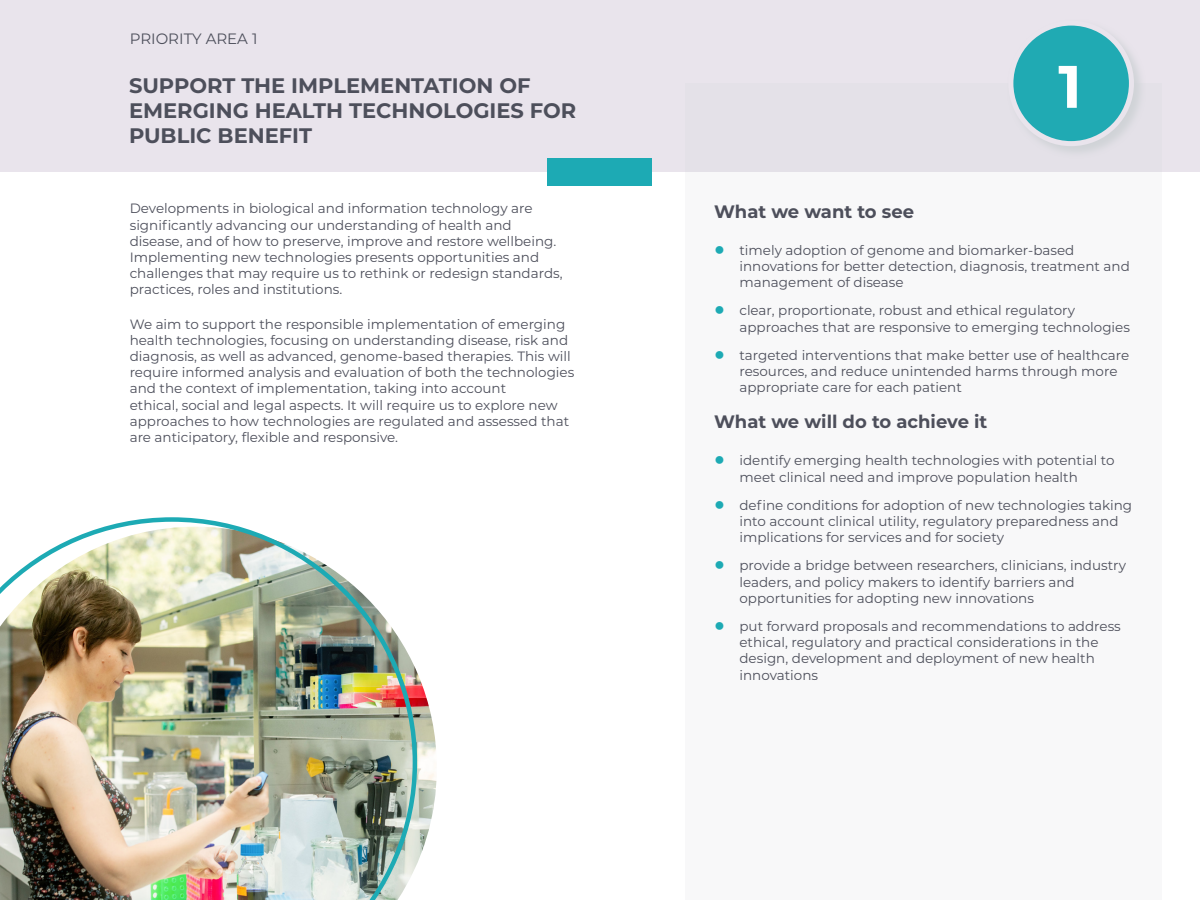
<style>
.page{position:relative;width:1200px;height:900px;background:#fff}
.page>*{position:absolute;margin:0;border:0;box-sizing:border-box;transform-origin:0 0}
.Number{font:700 59.85px "Montserrat";color:#fff}
.Priority_area_title{font:700 21px/25.2px "Montserrat";color:#4d4f5b}
.What_we{font:700 18px "Montserrat";color:#4d4f5b}
.Priority_area{font:15px "Montserrat";color:#4d4f5b}
.t1{font:13.5px/16.2px "Montserrat";color:#4d4f5b}
.s1{font-family:"Impact";font-size:18px;color:#1daab4}
</style>
<div class="page">
<div style="left:0;top:0;width:1200px;height:172px;background:#e9e4ec"></div>
<div style="left:1006px;top:19px;width:140px;height:139px;background:#cacfd2;opacity:.75"></div>
<div style="left:1011px;top:23px;width:120px;height:121px;background:#20aab3;border-radius:50%"></div>
<div style="left:1008px;top:21px;width:126px;height:125px;border:5px solid #e9e4ec;border-radius:50%"></div>
<div style="left:548px;top:159px;width:104px;height:27px;background:#1daab4"></div>
<img style="left:417px;top:672px;width:20px;height:191px">
<img style="left:0;top:517px;width:417px;height:383px">
<p class="Priority_area" style="left:130px;top:29px;width:129px">PRIORITY AREA 1</p>
<p class="Priority_area_title" style="left:129px;top:71px;width:449px">SUPPORT THE IMPLEMENTATION OF<br>EMERGING HEALTH TECHNOLOGIES FOR<br>PUBLIC BENEFIT</p>
<p class="t1" style="left:130px;top:200px;width:434px">Developments in biological and information technology are significantly advancing our understanding of health and disease, and of how to preserve, improve and restore wellbeing.<br>Implementing new technologies presents opportunities and challenges that may require us to rethink or redesign standards, practices, roles and institutions.</p>
<p class="t1" style="left:130px;top:315px;width:446px">We aim to support the responsible implementation of emerging health technologies, focusing on understanding disease, risk and diagnosis, as well as advanced, genome-based therapies. This will require informed analysis and evaluation of both the technologies and the context of implementation, taking into account<br>ethical, social and legal aspects. It will require us to explore new approaches to how technologies are regulated and assessed that are anticipatory, flexible and responsive.</p>
<p class="Number" style="left:1058px;top:43px;width:25px">1</p>
<p class="What_we" style="left:714px;top:198px;width:202px">What we want to see</p>
<p class="t1" style="left:740px;top:242px;width:392px;text-indent:-26px"><span class="s1">●</span> timely adoption of genome and biomarker-based innovations for better detection, diagnosis, treatment and management of disease</p>
<p class="t1" style="left:740px;top:302px;width:392px;text-indent:-26px"><span class="s1">●</span> clear, proportionate, robust and ethical regulatory approaches that are responsive to emerging technologies</p>
<p class="t1" style="left:740px;top:347px;width:391px;text-indent:-26px"><span class="s1">●</span> targeted interventions that make better use of healthcare resources, and reduce unintended harms through more appropriate care for each patient</p>
<p class="What_we" style="left:714px;top:409px;width:275px">What we will do to achieve it</p>
<p class="t1" style="left:740px;top:452px;width:377px;text-indent:-26px"><span class="s1">●</span> identify emerging health technologies with potential to meet clinical need and improve population health</p>
<p class="t1" style="left:740px;top:497px;width:394px;text-indent:-26px"><span class="s1">●</span> define conditions for adoption of new technologies taking into account clinical utility, regulatory preparedness and implications for services and for society</p>
<p class="t1" style="left:740px;top:557px;width:388px;text-indent:-26px"><span class="s1">●</span> provide a bridge between researchers, clinicians, industry leaders, and policy makers to identify barriers and opportunities for adopting new innovations</p>
<p class="t1" style="left:740px;top:618px;width:383px;text-indent:-26px"><span class="s1">●</span> put forward proposals and recommendations to address ethical, regulatory and practical considerations in the design, development and deployment of new health innovations</p>
</div>
